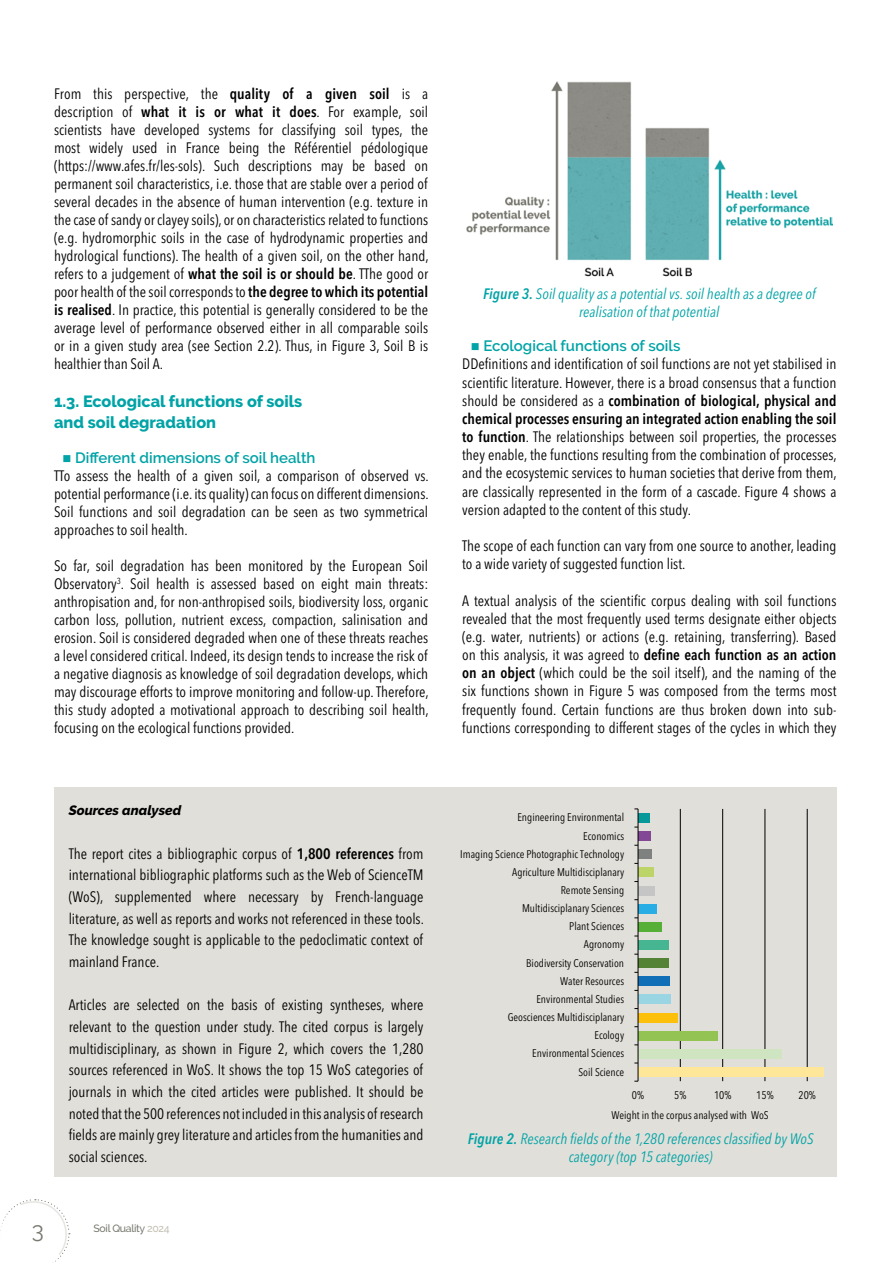
<style>
.page{position:relative;width:893px;height:1263px;background:#fff}
.page>*{position:absolute;margin:0;border:0;box-sizing:border-box;transform-origin:0 0}
.t1{font:22.5px "Raleway";color:#797870}
.t2{font:800 16.2px "Raleway";color:#00a3a6}
.t3{font:condensed 15px/18px "Avenir Next LT Pro";color:#000;text-align:justify}
.t4{font:italic condensed 15px/18px "Avenir Next LT Pro";color:#00a3a6;text-align:center}
.t5{font:600 15px "Raleway";color:#00a3a6}
.t6{font:italic 800 13.5px "Raleway";color:#000}
.t7{font:condensed 11.1px "Avenir Next LT Pro";color:#000}
.t8{font:500 10.5px "Raleway";letter-spacing:-.03em;color:#797870}
.s1{font-weight:600}
.s2{color:#c4c0b4}
</style>
<div class="page">
<svg style="left:0;top:1199px;width:71px;height:64px"></svg>
<div style="left:54px;top:787px;width:782px;height:389px;background:#e1dfd9"></div>
<hr style="left:807px;top:809px;width:1px;height:272px;background:#000">
<hr style="left:764px;top:809px;width:1px;height:272px;background:#000">
<hr style="left:722px;top:809px;width:1px;height:272px;background:#000">
<hr style="left:680px;top:809px;width:1px;height:272px;background:#000">
<div style="left:638px;top:1067px;width:186px;height:10px;background:#ffe79a"></div>
<div style="left:638px;top:1049px;width:144px;height:9px;background:#cfe4c0"></div>
<div style="left:638px;top:1031px;width:79px;height:9px;background:#93c353"></div>
<div style="left:638px;top:1013px;width:39px;height:9px;background:#fcbf0a"></div>
<div style="left:638px;top:995px;width:33px;height:9px;background:#9ad5e3"></div>
<div style="left:638px;top:977px;width:32px;height:9px;background:#116fb7"></div>
<div style="left:638px;top:959px;width:31px;height:9px;background:#548335"></div>
<div style="left:638px;top:940px;width:30px;height:10px;background:#46b591"></div>
<div style="left:638px;top:922px;width:23px;height:9px;background:#56b038"></div>
<div style="left:638px;top:904px;width:18px;height:9px;background:#28ade4"></div>
<div style="left:638px;top:886px;width:16px;height:9px;background:#c6c5c5"></div>
<div style="left:638px;top:868px;width:15px;height:9px;background:#bdd468"></div>
<div style="left:638px;top:850px;width:13px;height:9px;background:#7f8080"></div>
<div style="left:638px;top:832px;width:13px;height:9px;background:#824896"></div>
<div style="left:638px;top:813px;width:12px;height:9px;background:#05999a"></div>
<hr style="left:638px;top:809px;width:1px;height:272px;background:#000">
<img style="left:466px;top:82px;width:366px;height:195px">
<p class="t3" style="left:54px;top:85px;width:376px">From this perspective, the <span class="s1">quality of a given soil</span> is a description of <span class="s1">what it is or what it does</span>. For example, soil scientists have developed systems for classifying soil types, the most widely used in France being the Référentiel pédologique (https://www.afes.fr/les-sols). Such descriptions may be based on permanent soil characteristics, i.e. those that are stable over a period of several decades in the absence of human intervention (e.g. texture in the case of sandy or clayey soils), or on characteristics related to functions (e.g. hydromorphic soils in the case of hydrodynamic properties and hydrological functions). The health of a given soil, on the other hand, refers to a judgement of <span class="s1">what the soil is or should be</span>. TThe good or poor health of the soil corresponds to <span class="s1">the degree to which its potential is realised</span>. In practice, this potential is generally considered to be the average level of performance observed either in all comparable soils or in a given study area (see Section 2.2). Thus, in Figure 3, Soil B is healthier than Soil A.</p>
<p class="t2" style="left:54px;top:392px;width:250px">1.3. Ecological functions of soils</p>
<p class="t2" style="left:54px;top:413px;width:164px">and soil degradation</p>
<p class="t5" style="left:63px;top:449px;width:255px">■ Different dimensions of soil health</p>
<p class="t3" style="left:54px;top:466px;width:376px">TTo assess the health of a given soil, a comparison of observed vs. potential performance (i.e. its quality) can focus on different dimensions.<br>Soil functions and soil degradation can be seen as two symmetrical approaches to soil health.</p>
<p class="t3" style="left:54px;top:556px;width:376px">So far, soil degradation has been monitored by the European Soil Observatory<sup>3</sup>. Soil health is assessed based on eight main threats: anthropisation and, for non-anthropised soils, biodiversity loss, organic carbon loss, pollution, nutrient excess, compaction, salinisation and erosion. Soil is considered degraded when one of these threats reaches a level considered critical. Indeed, its design tends to increase the risk of a negative diagnosis as knowledge of soil degradation develops, which may discourage efforts to improve monitoring and follow-up. Therefore, this study adopted a motivational approach to describing soil health, focusing on the ecological functions provided.</p>
<p class="t6" style="left:69px;top:803px;width:114px">Sources analysed</p>
<p class="t3" style="left:69px;top:843px;width:357px;line-height:21.6px">The report cites a bibliographic corpus of <span class="s1">1,800 references</span> from international bibliographic platforms such as the Web of ScienceTM (WoS), supplemented where necessary by French-language literature, as well as reports and works not referenced in these tools.<br>The knowledge sought is applicable to the pedoclimatic context of mainland France.</p>
<p class="t3" style="left:69px;top:994px;width:356px;line-height:21.6px">Articles are selected on the basis of existing syntheses, where relevant to the question under study. The cited corpus is largely multidisciplinary, as shown in Figure 2, which covers the 1,280 sources referenced in WoS. It shows the top 15 WoS categories of journals in which the cited articles were published. It should be noted that the 500 references not included in this analysis of research fields are mainly grey literature and articles from the humanities and social sciences.</p>
<h1 class="t1" style="left:32px;top:1217px;width:14px">3</h1>
<p class="t8" style="left:94px;top:1222px;width:78px">Soil Quality <span class="s2">2024</span></p>
<p class="t4" style="left:483px;top:285px;width:334px"><span class="s1">Figure 3.</span> Soil quality as a potential vs. soil health as a degree of realisation of that potential</p>
<p class="t5" style="left:471px;top:337px;width:211px">■ Ecological functions of soils</p>
<p class="t3" style="left:462px;top:355px;width:376px">DDefinitions and identification of soil functions are not yet stabilised in scientific literature. However, there is a broad consensus that a function should be considered as a <span class="s1">combination of biological, physical and chemical processes ensuring an integrated action enabling the soil to function</span>. The relationships between soil properties, the processes they enable, the functions resulting from the combination of processes, and the ecosystemic services to human societies that derive from them, are classically represented in the form of a cascade. Figure 4 shows a version adapted to the content of this study.</p>
<p class="t3" style="left:462px;top:537px;width:376px">The scope of each function can vary from one source to another, leading to a wide variety of suggested function list.</p>
<p class="t3" style="left:462px;top:591px;width:376px">A textual analysis of the scientific corpus dealing with soil functions revealed that the most frequently used terms designate either objects (e.g. water, nutrients) or actions (e.g. retaining, transferring). Based on this analysis, it was agreed to <span class="s1">define each function as an action on an object</span> (which could be the soil itself), and the naming of the six functions shown in Figure 5 was composed from the terms most frequently found. Certain functions are thus broken down into sub&shy;functions corresponding to different stages of the cycles in which they</p>
<p class="t7" style="left:517px;top:811px;width:108px">Engineering Environmental</p>
<p class="t7" style="left:583px;top:829px;width:42px">Economics</p>
<p class="t7" style="left:460px;top:847px;width:165px">Imaging Science Photographic Technology</p>
<p class="t7" style="left:512px;top:865px;width:113px">Agriculture Multidisciplanary</p>
<p class="t7" style="left:561px;top:883px;width:65px">Remote Sensing</p>
<p class="t7" style="left:522px;top:901px;width:104px">Multidisciplanary Sciences</p>
<p class="t7" style="left:569px;top:920px;width:56px">Plant Sciences</p>
<p class="t7" style="left:584px;top:938px;width:42px">Agronomy</p>
<p class="t7" style="left:526px;top:956px;width:99px">Biodiversity Conservation</p>
<p class="t7" style="left:560px;top:974px;width:65px">Water Resources</p>
<p class="t7" style="left:536px;top:992px;width:89px">Environmental Studies</p>
<p class="t7" style="left:508px;top:1010px;width:118px">Geosciences Multidisciplanary</p>
<p class="t7" style="left:594px;top:1029px;width:31px">Ecology</p>
<p class="t7" style="left:532px;top:1047px;width:93px">Environmental Sciences</p>
<p class="t7" style="left:578px;top:1065px;width:47px">Soil Science</p>
<p class="t7" style="left:632px;top:1088px;width:14px">0%</p>
<p class="t7" style="left:674px;top:1088px;width:14px">5%</p>
<p class="t7" style="left:714px;top:1088px;width:19px">10%</p>
<p class="t7" style="left:756px;top:1088px;width:19px">15%</p>
<p class="t7" style="left:799px;top:1088px;width:19px">20%</p>
<p class="t7" style="left:611px;top:1108px;width:159px">Weight in the corpus analysed with WoS</p>
<p class="t4" style="left:468px;top:1130px;width:347px"><span class="s1">Figure 2.</span> Research fields of the 1,280 references classified by WoS category (top 15 categories)</p>
</div>
